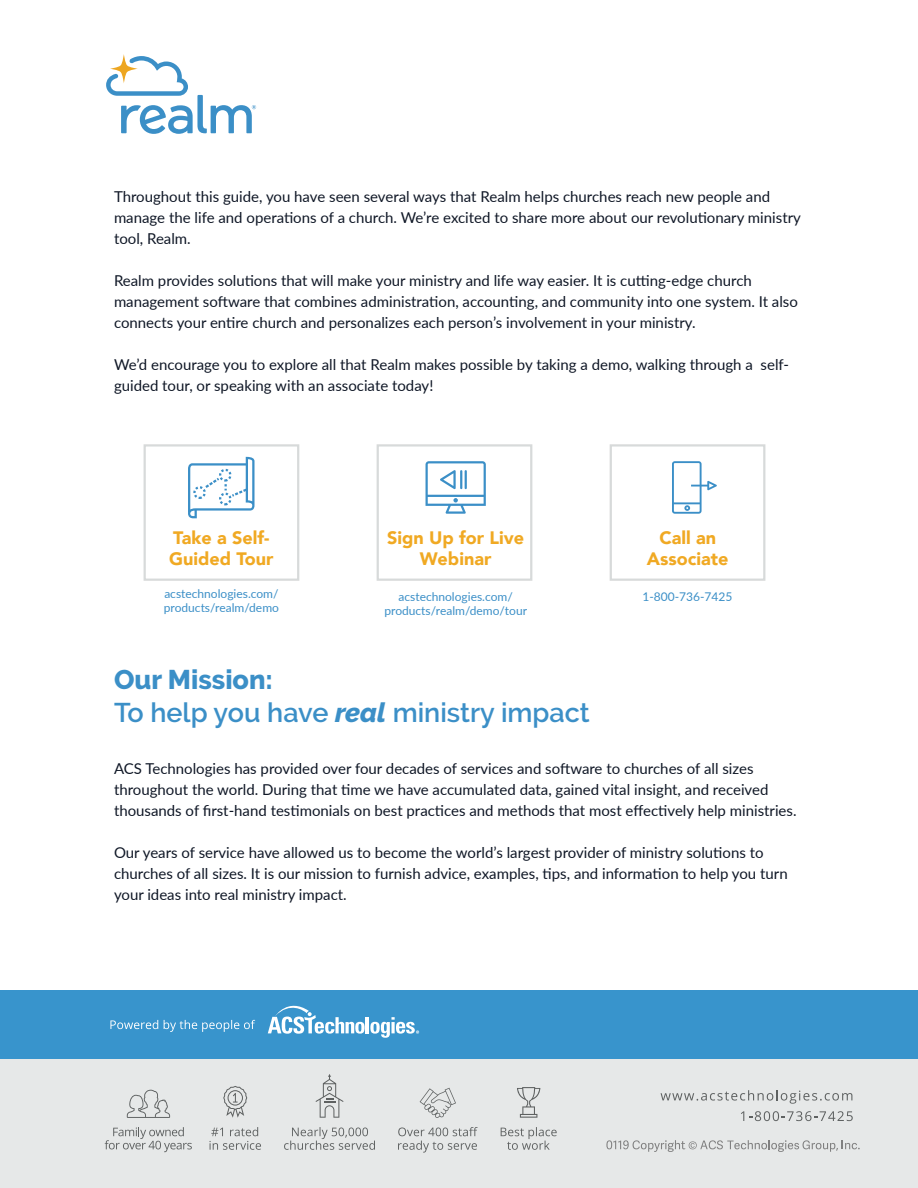
<style>
.page{position:relative;width:918px;height:1188px;background:#fff}
.page>*{position:absolute;margin:0;border:0;box-sizing:border-box;transform-origin:0 0}
.t1{font:600 27px/33px "Raleway";color:#3b8fc7}
.t2{font:900 18px/21.6px "Avenir";color:#f0a923;text-align:center}
.t3{font:15px/21px "Lato";color:#0f1726}
.t4{font:12px/14.4px "Lato";color:#3b8fc7}
.s1{font-weight:800}
.s2{font-weight:800;font-style:italic}
</style>
<div class="page">
<svg style="left:106px;top:54px;width:150px;height:80px"></svg>
<svg style="left:672px;top:461px;width:45px;height:53px"></svg>
<svg style="left:426px;top:461px;width:60px;height:53px"></svg>
<div style="left:144px;top:444px;width:155px;height:137px;border:2px solid #b0b5b5"></div>
<div style="left:377px;top:444px;width:155px;height:137px;border:2px solid #b0b5b5"></div>
<div style="left:610px;top:444px;width:155px;height:137px;border:2px solid #b0b5b5"></div>
<svg style="left:188px;top:457px;width:67px;height:61px"></svg>
<div style="left:0;top:1058px;width:918px;height:130px;background:#e6e8e8"></div>
<div style="left:0;top:990px;width:918px;height:68px;background:#3894cc"></div>
<svg style="left:110px;top:1020px;width:145px;height:12px"></svg>
<svg style="left:127px;top:1090px;width:43px;height:28px"></svg>
<svg style="left:223px;top:1086px;width:24px;height:32px"></svg>
<svg style="left:209px;top:1127px;width:52px;height:23px"></svg>
<svg style="left:316px;top:1074px;width:28px;height:44px"></svg>
<svg style="left:284px;top:1127px;width:91px;height:23px"></svg>
<svg style="left:420px;top:1088px;width:36px;height:30px"></svg>
<svg style="left:398px;top:1127px;width:80px;height:26px"></svg>
<svg style="left:517px;top:1087px;width:23px;height:31px"></svg>
<svg style="left:501px;top:1127px;width:56px;height:23px"></svg>
<svg style="left:606px;top:1140px;width:254px;height:12px"></svg>
<svg style="left:268px;top:1005px;width:151px;height:33px"></svg>
<svg style="left:661px;top:1090px;width:192px;height:31px"></svg>
<svg style="left:105px;top:1127px;width:87px;height:25px"></svg>
<p class="t3" style="left:114px;top:186px;width:688px">Throughout this guide, you have seen several ways that Realm helps churches reach new people and manage the life and operations of a church. We’re excited to share more about our revolutionary ministry tool, Realm.</p>
<p class="t3" style="left:114px;top:270px;width:685px">Realm provides solutions that will make your ministry and life way easier. It is cutting-edge church management software that combines administration, accounting, and community into one system. It also connects your entire church and personalizes each person’s involvement in your ministry.</p>
<p class="t3" style="left:114px;top:354px;width:677px">We’d encourage you to explore all that Realm makes possible by taking a demo, walking through a self&shy;guided tour, or speaking with an associate today!</p>
<p class="t2" style="left:169px;top:526px;width:106px;text-align:left">Take a Self-<br>Guided Tour</p>
<p class="t2" style="left:387px;top:526px;width:138px">Sign Up for Live<br>Webinar</p>
<p class="t2" style="left:647px;top:526px;width:83px">Call an<br>Associate</p>
<p class="t4" style="left:164px;top:586px;width:117px">acstechnologies.com/ products/realm/demo</p>
<p class="t4" style="left:385px;top:589px;width:144px;text-align:center">acstechnologies.com/ products/realm/demo/tour</p>
<p class="t4" style="left:643px;top:589px;width:91px">1-800-736-7425</p>
<h1 class="t1" style="left:114px;top:663px;width:477px"><span class="s1">Our Mission:<br></span>To help you have <span class="s2">real</span> ministry impact</h1>
<p class="t3" style="left:114px;top:757px;width:684px">ACS Technologies has provided over four decades of services and software to churches of all sizes throughout the world. During that time we have accumulated data, gained vital insight, and received thousands of first-hand testimonials on best practices and methods that most effectively help ministries.</p>
<p class="t3" style="left:114px;top:841px;width:675px">Our years of service have allowed us to become the world’s largest provider of ministry solutions to churches of all sizes. It is our mission to furnish advice, examples, tips, and information to help you turn your ideas into real ministry impact.</p>
</div>
